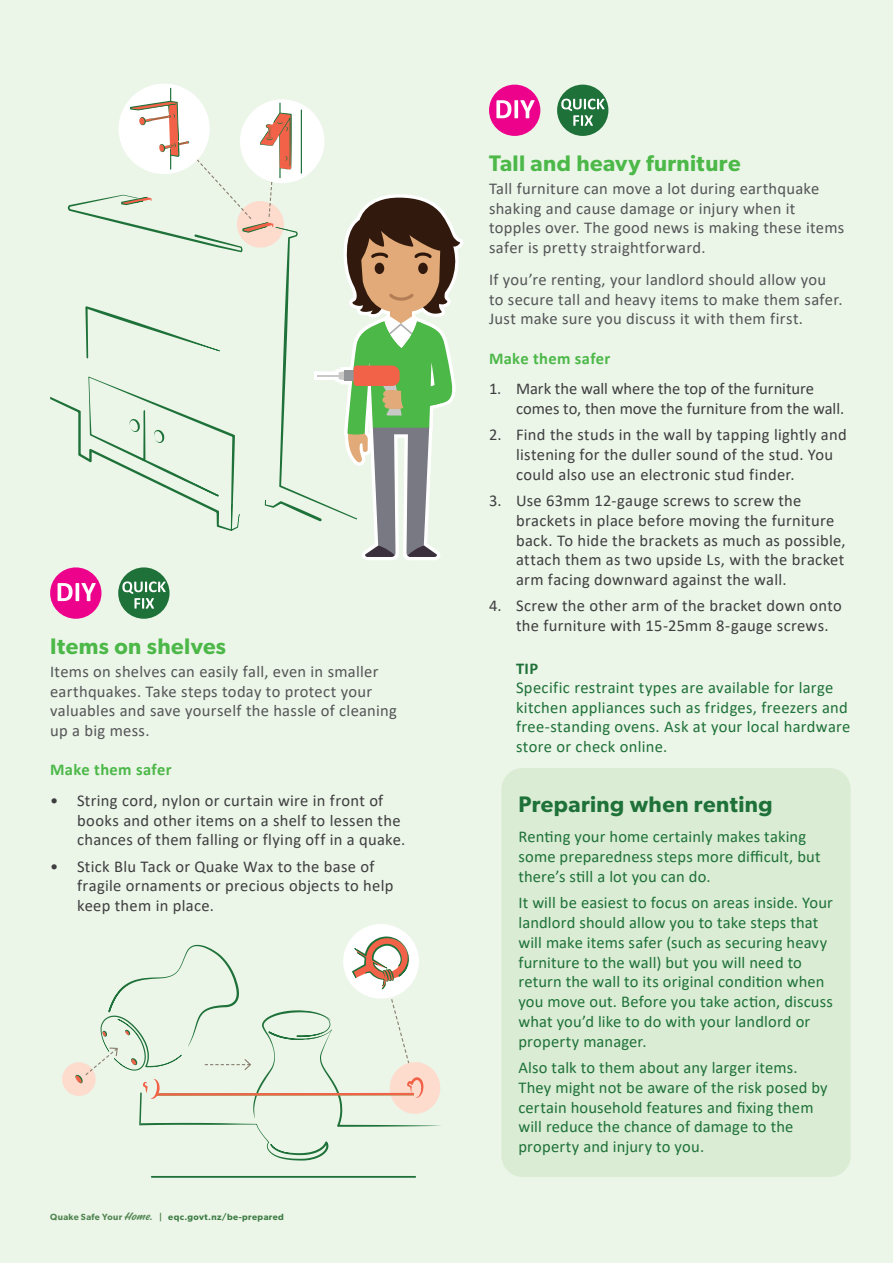
<style>
.page{position:relative;width:893px;height:1263px;background:#fff}
.page>*{position:absolute;margin:0;border:0;box-sizing:border-box;transform-origin:0 0}
.t1{font:600 22.5px "Gibson";letter-spacing:.02em;color:#4cb848}
.t2{font:600 22.5px "Gibson";letter-spacing:.02em;color:#1e7138}
.Bullets-round{font:16.5px/19.8px "Calibri";letter-spacing:.01em;color:#1e7138}
.t3{font:16.5px/19.8px "Calibri";letter-spacing:.02em;color:#3e3e3f}
.Body_copy{font:16.5px/19.5px "Calibri";letter-spacing:.015em;color:#545557}
.t4{font:16.5px/19.8px "Calibri";color:#3e3e3f}
.t5{font:700 16.5px "Calibri";letter-spacing:.02em;color:#4cb848}
.t6{font:600 9px "Gibson";letter-spacing:.045em;color:#3b7a42}
.s1{color:#508450}
.s2{font-family:"Fineday Style Twonon connect";font-weight:400;font-size:12px;color:#508450}
.s3{font-weight:700}
</style>
<div class="page">
<div style="left:0;top:0;width:892px;height:1263px;background:#ebf5e8"></div>
<div style="left:489px;top:85px;width:51px;height:51px;background:#ed028c;border-radius:50%"></div>
<svg style="left:496px;top:100px;width:38px;height:18px"></svg>
<div style="left:557px;top:85px;width:51px;height:51px;background:#1e7138;border-radius:50%"></div>
<svg style="left:561px;top:99px;width:43px;height:27px"></svg>
<svg style="left:50px;top:84px;width:414px;height:535px"></svg>
<div style="left:343px;top:924px;width:76px;height:74px;background:#fff;border-radius:50%"></div>
<hr style="left:151px;top:1176px;width:265px;height:1px;background:#1e7138">
<div style="left:62px;top:1062px;width:34px;height:34px;background:#fddcce;border-radius:50%"></div>
<svg style="left:75px;top:936px;width:366px;height:224px"></svg>
<div style="left:501px;top:768px;width:349px;height:409px;background:#daecd4;border-radius:21px"></div>
<p class="t1" style="left:50px;top:632px;width:177px">Items on shelves</p>
<p class="Body_copy" style="left:50px;top:661px;width:348px">Items on shelves can easily fall, even in smaller earthquakes. Take steps today to protect your valuables and save yourself the hassle of cleaning up a big mess.</p>
<p class="t5" style="left:50px;top:758px;width:123px">Make them safer</p>
<p class="t3" style="left:77px;top:790px;width:330px;text-indent:-27px">• String cord, nylon or curtain wire in front of books and other items on a shelf to lessen the chances of them falling or flying off in a quake.</p>
<p class="t3" style="left:77px;top:855px;width:318px;text-indent:-27px">• Stick Blu Tack or Quake Wax to the base of fragile ornaments or precious objects to help keep them in place.</p>
<p class="t6" style="left:50px;top:1211px;width:235px"><span class="s1">Quake Safe Your</span> <span class="s2">Home.</span> <span class="s1">|</span> eqc.govt.nz/be-prepared</p>
<p class="t1" style="left:489px;top:149px;width:253px">Tall and heavy furniture</p>
<p class="Body_copy" style="left:489px;top:179px;width:357px">Tall furniture can move a lot during earthquake shaking and cause damage or injury when it topples over. The good news is making these items safer is pretty straightforward.</p>
<p class="Body_copy" style="left:489px;top:270px;width:355px">If you’re renting, your landlord should allow you to secure tall and heavy items to make them safer.<br>Just make sure you discuss it with them first.</p>
<p class="t5" style="left:489px;top:347px;width:123px">Make them safer</p>
<p class="t4" style="left:516px;top:378px;width:330px;text-indent:-27px">1. Mark the wall where the top of the furniture comes to, then move the furniture from the wall.</p>
<p class="t3" style="left:516px;top:424px;width:332px;text-indent:-27px">2. Find the studs in the wall by tapping lightly and listening for the duller sound of the stud. You could also use an electronic stud finder.</p>
<p class="t3" style="left:516px;top:490px;width:331px;text-indent:-27px">3. Use 63mm 12-gauge screws to screw the brackets in place before moving the furniture back. To hide the brackets as much as possible, attach them as two upside Ls, with the bracket arm facing downward against the wall.</p>
<p class="t3" style="left:516px;top:595px;width:327px;text-indent:-27px">4. Screw the other arm of the bracket down onto the furniture with 15-25mm 8-gauge screws.</p>
<p class="Bullets-round" style="left:516px;top:658px;width:336px"><span class="s3">TIP<br></span>Specific restraint types are available for large kitchen appliances such as fridges, freezers and free-standing ovens. Ask at your local hardware store or check online.</p>
<p class="t2" style="left:518px;top:790px;width:256px">Preparing when renting</p>
<p class="Bullets-round" style="left:518px;top:826px;width:303px">Renting your home certainly makes taking some preparedness steps more difficult, but there’s still a lot you can do.</p>
<p class="Bullets-round" style="left:518px;top:892px;width:316px">It will be easiest to focus on areas inside. Your landlord should allow you to take steps that will make items safer (such as securing heavy furniture to the wall) but you will need to return the wall to its original condition when you move out. Before you take action, discuss what you’d like to do with your landlord or property manager.</p>
<p class="Bullets-round" style="left:518px;top:1057px;width:311px">Also talk to them about any larger items.<br>They might not be aware of the risk posed by certain household features and fixing them will reduce the chance of damage to the property and injury to you.</p>
</div>
